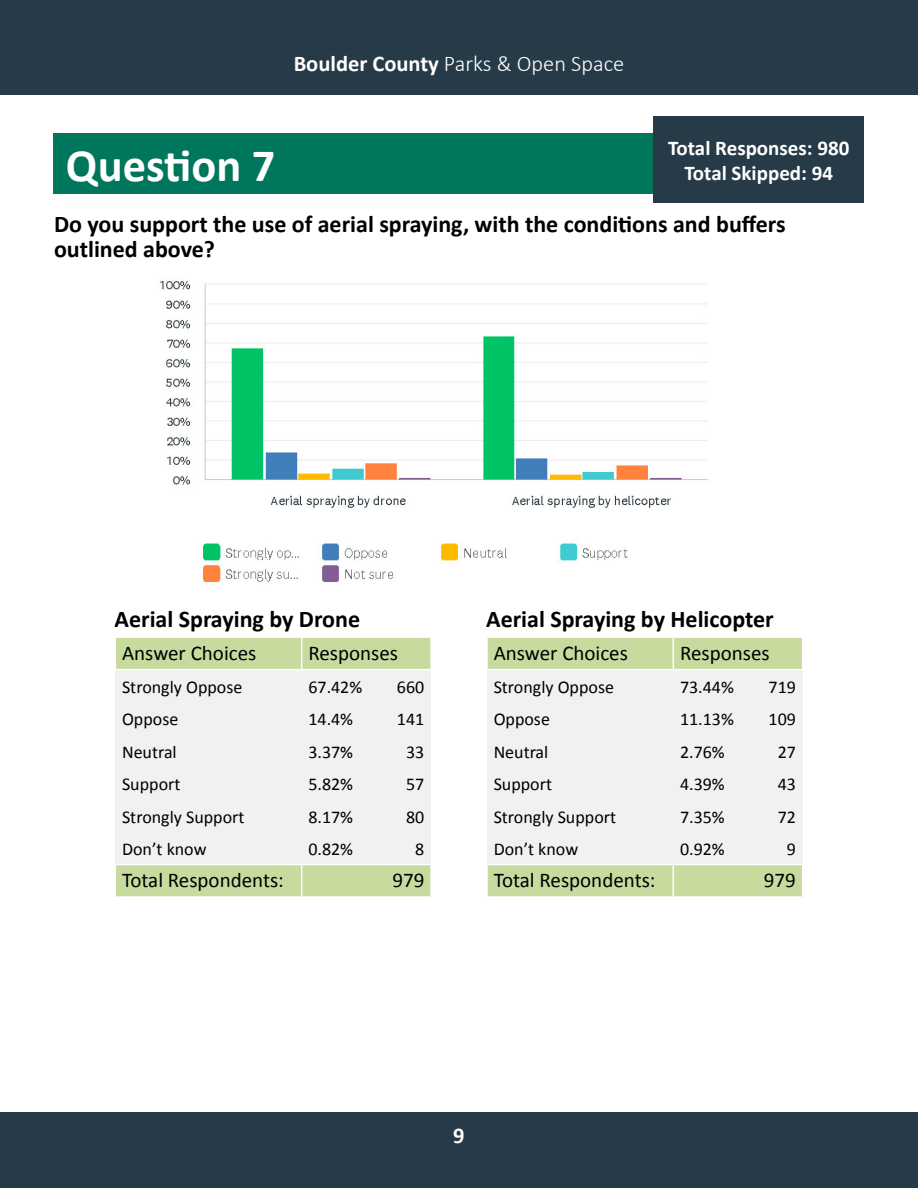
<style>
.page{position:relative;width:918px;height:1188px;background:#fff}
.page>*{position:absolute;margin:0;border:0;box-sizing:border-box;transform-origin:0 0}
.t1{font:700 46.5px "Calibri";color:#fff}
.t2{font:700 24px/25.5px "Calibri";color:#000}
.t3{font:300 22.5px "Calibri";color:#fff}
.t4{font:700 22.5px "Calibri";color:#fff}
.t5{font:21px "Calibri";color:#000}
.t6{font:700 21px/25.2px "Calibri";color:#fff;text-align:center}
.t7{font:18px "Calibri";color:#000}
.s1{font-weight:700}
</style>
<div class="page">
<div style="left:0;top:1112px;width:918px;height:76px;background:#263a47"></div>
<div style="left:0;top:0;width:918px;height:94px;background:#263a47"></div>
<div style="left:53px;top:133px;width:811px;height:60px;background:#00775c"></div>
<div style="left:673px;top:832px;width:130px;height:33px;background:#f1f1f2"></div>
<div style="left:487px;top:832px;width:186px;height:33px;background:#f1f1f2"></div>
<div style="left:673px;top:800px;width:130px;height:32px;background:#f1f1f2"></div>
<div style="left:487px;top:800px;width:186px;height:32px;background:#f1f1f2"></div>
<div style="left:673px;top:767px;width:130px;height:33px;background:#f1f1f2"></div>
<div style="left:487px;top:767px;width:186px;height:33px;background:#f1f1f2"></div>
<div style="left:673px;top:735px;width:130px;height:32px;background:#f1f1f2"></div>
<div style="left:487px;top:735px;width:186px;height:32px;background:#f1f1f2"></div>
<div style="left:673px;top:702px;width:130px;height:33px;background:#f1f1f2"></div>
<div style="left:487px;top:702px;width:186px;height:33px;background:#f1f1f2"></div>
<div style="left:673px;top:670px;width:130px;height:32px;background:#f1f1f2"></div>
<div style="left:487px;top:670px;width:186px;height:32px;background:#f1f1f2"></div>
<div style="left:302px;top:832px;width:129px;height:33px;background:#f1f1f2"></div>
<div style="left:115px;top:832px;width:187px;height:33px;background:#f1f1f2"></div>
<div style="left:302px;top:800px;width:129px;height:32px;background:#f1f1f2"></div>
<div style="left:115px;top:800px;width:187px;height:32px;background:#f1f1f2"></div>
<div style="left:302px;top:767px;width:129px;height:33px;background:#f1f1f2"></div>
<div style="left:115px;top:767px;width:187px;height:33px;background:#f1f1f2"></div>
<div style="left:302px;top:735px;width:129px;height:32px;background:#f1f1f2"></div>
<div style="left:115px;top:735px;width:187px;height:32px;background:#f1f1f2"></div>
<div style="left:302px;top:702px;width:129px;height:33px;background:#f1f1f2"></div>
<div style="left:115px;top:702px;width:187px;height:33px;background:#f1f1f2"></div>
<div style="left:302px;top:670px;width:129px;height:32px;background:#f1f1f2"></div>
<div style="left:115px;top:670px;width:187px;height:32px;background:#f1f1f2"></div>
<div style="left:653px;top:117px;width:211px;height:86px;background:#263a47"></div>
<img style="left:160px;top:281px;width:548px;height:303px">
<div style="left:115px;top:637px;width:187px;height:33px;background:#c7db9f"></div>
<div style="left:302px;top:637px;width:129px;height:33px;background:#c7db9f"></div>
<hr style="left:115px;top:636px;width:187px;height:2px;background:#fff">
<hr style="left:115px;top:638px;width:1px;height:31px;background:#fff">
<hr style="left:302px;top:636px;width:130px;height:2px;background:#fff">
<hr style="left:301px;top:638px;width:1px;height:31px;background:#fff">
<hr style="left:430px;top:638px;width:2px;height:31px;background:#fff">
<hr style="left:115px;top:669px;width:187px;height:1px;background:#fff">
<hr style="left:302px;top:669px;width:130px;height:1px;background:#fff">
<div style="left:487px;top:637px;width:186px;height:33px;background:#c7db9f"></div>
<div style="left:673px;top:637px;width:130px;height:33px;background:#c7db9f"></div>
<hr style="left:486px;top:636px;width:187px;height:2px;background:#fff">
<hr style="left:486px;top:638px;width:2px;height:31px;background:#fff">
<hr style="left:673px;top:636px;width:130px;height:2px;background:#fff">
<hr style="left:673px;top:638px;width:1px;height:31px;background:#fff">
<hr style="left:802px;top:638px;width:1px;height:31px;background:#fff">
<hr style="left:486px;top:669px;width:187px;height:1px;background:#fff">
<hr style="left:673px;top:669px;width:130px;height:1px;background:#fff">
<div style="left:115px;top:865px;width:187px;height:32px;background:#c7db9f"></div>
<div style="left:302px;top:865px;width:129px;height:32px;background:#c7db9f"></div>
<hr style="left:115px;top:864px;width:187px;height:1px;background:#fff">
<hr style="left:115px;top:865px;width:1px;height:31px;background:#fff">
<hr style="left:302px;top:864px;width:130px;height:1px;background:#fff">
<hr style="left:301px;top:865px;width:1px;height:31px;background:#fff">
<hr style="left:430px;top:865px;width:2px;height:31px;background:#fff">
<hr style="left:115px;top:896px;width:187px;height:2px;background:#fff">
<hr style="left:302px;top:896px;width:130px;height:2px;background:#fff">
<div style="left:487px;top:865px;width:186px;height:32px;background:#c7db9f"></div>
<div style="left:673px;top:865px;width:130px;height:32px;background:#c7db9f"></div>
<hr style="left:486px;top:864px;width:187px;height:1px;background:#fff">
<hr style="left:486px;top:865px;width:2px;height:31px;background:#fff">
<hr style="left:673px;top:864px;width:130px;height:1px;background:#fff">
<hr style="left:673px;top:865px;width:1px;height:31px;background:#fff">
<hr style="left:802px;top:865px;width:1px;height:31px;background:#fff">
<hr style="left:486px;top:896px;width:187px;height:2px;background:#fff">
<hr style="left:673px;top:896px;width:130px;height:2px;background:#fff">
<p class="t3" style="left:294px;top:49px;width:332px"><span class="s1">Boulder County</span> Parks &amp; Open Space</p>
<h1 class="t1" style="left:66px;top:132px;width:211px">Question 7</h1>
<p class="t6" style="left:668px;top:135px;width:183px">Total Responses: 980<br>Total Skipped: 94</p>
<h2 class="t2" style="left:54px;top:210px;width:733px">Do you support the use of aerial spraying, with the conditions and buffers outlined above?</h2>
<h2 class="t2" style="left:115px;top:606px;width:247px">Aerial Spraying by Drone</h2>
<p class="t5" style="left:122px;top:638px;width:136px">Answer Choices</p>
<p class="t5" style="left:308px;top:638px;width:91px">Responses</p>
<p class="t7" style="left:122px;top:674px;width:122px">Strongly Oppose</p>
<p class="t7" style="left:308px;top:674px;width:55px">67.42%</p>
<p class="t7" style="left:397px;top:674px;width:29px">660</p>
<p class="t7" style="left:122px;top:707px;width:58px">Oppose</p>
<p class="t7" style="left:308px;top:707px;width:46px">14.4%</p>
<p class="t7" style="left:397px;top:707px;width:29px">141</p>
<p class="t7" style="left:122px;top:739px;width:56px">Neutral</p>
<p class="t7" style="left:308px;top:739px;width:46px">3.37%</p>
<p class="t7" style="left:406px;top:739px;width:20px">33</p>
<p class="t7" style="left:122px;top:772px;width:60px">Support</p>
<p class="t7" style="left:308px;top:772px;width:46px">5.82%</p>
<p class="t7" style="left:406px;top:772px;width:20px">57</p>
<p class="t7" style="left:122px;top:804px;width:124px">Strongly Support</p>
<p class="t7" style="left:308px;top:804px;width:46px">8.17%</p>
<p class="t7" style="left:406px;top:804px;width:20px">80</p>
<p class="t7" style="left:122px;top:837px;width:86px">Don’t know</p>
<p class="t7" style="left:308px;top:837px;width:46px">0.82%</p>
<p class="t7" style="left:415px;top:837px;width:11px">8</p>
<h2 class="t2" style="left:486px;top:606px;width:289px">Aerial Spraying by Helicopter</h2>
<p class="t5" style="left:494px;top:638px;width:136px">Answer Choices</p>
<p class="t5" style="left:680px;top:638px;width:91px">Responses</p>
<p class="t7" style="left:494px;top:674px;width:122px">Strongly Oppose</p>
<p class="t7" style="left:680px;top:674px;width:55px">73.44%</p>
<p class="t7" style="left:769px;top:674px;width:29px">719</p>
<p class="t7" style="left:494px;top:707px;width:58px">Oppose</p>
<p class="t7" style="left:680px;top:707px;width:55px">11.13%</p>
<p class="t7" style="left:769px;top:707px;width:29px">109</p>
<p class="t7" style="left:494px;top:739px;width:56px">Neutral</p>
<p class="t7" style="left:680px;top:739px;width:46px">2.76%</p>
<p class="t7" style="left:778px;top:739px;width:20px">27</p>
<p class="t7" style="left:494px;top:772px;width:60px">Support</p>
<p class="t7" style="left:680px;top:772px;width:46px">4.39%</p>
<p class="t7" style="left:778px;top:772px;width:20px">43</p>
<p class="t7" style="left:494px;top:804px;width:124px">Strongly Support</p>
<p class="t7" style="left:680px;top:804px;width:46px">7.35%</p>
<p class="t7" style="left:778px;top:804px;width:20px">72</p>
<p class="t7" style="left:494px;top:837px;width:86px">Don’t know</p>
<p class="t7" style="left:680px;top:837px;width:46px">0.92%</p>
<p class="t7" style="left:787px;top:837px;width:11px">9</p>
<p class="t5" style="left:122px;top:866px;width:163px">Total Respondents:</p>
<p class="t5" style="left:392px;top:866px;width:33px">979</p>
<p class="t5" style="left:494px;top:866px;width:163px">Total Respondents:</p>
<p class="t5" style="left:764px;top:866px;width:33px">979</p>
<p class="t4" style="left:453px;top:1120px;width:13px">9</p>
</div>
